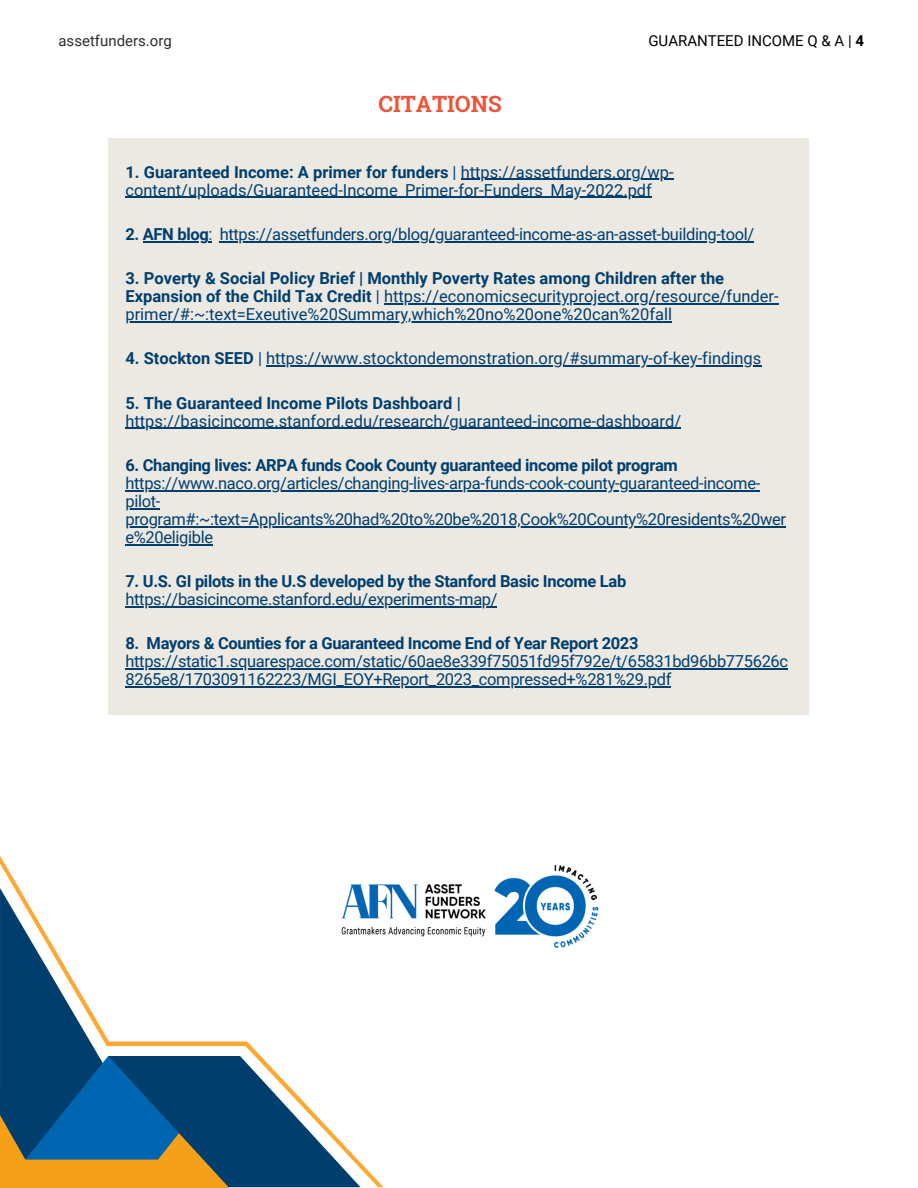
<style>
.page{position:relative;width:918px;height:1188px;background:#fff}
.page>*{position:absolute;margin:0;border:0;box-sizing:border-box;transform-origin:0 0}
.t1{font:700 22.5px "Roboto Slab";color:#ec553a}
.t2{font:16.5px/18px "Roboto";color:#003e6e}
.t3{font:16.5px/18px "Roboto";letter-spacing:-.02em;color:#003e6e}
.t4{font:700 16.5px "Roboto";letter-spacing:-.02em;color:#003e6e}
.t5{font:700 16.5px "Roboto";color:#003e6e}
.t6{font:15px "Roboto";color:#000}
.t7{font:15px "Roboto";color:#2e2d2c}
.s1{font-weight:700}
</style>
<div class="page">
<svg style="left:0;top:888px;width:361px;height:299px"></svg>
<img style="left:291px;top:865px;width:308px;height:147px">
<div style="left:109px;top:138px;width:700px;height:577px;background:#ece9e3"></div>
<hr style="left:461px;top:179px;width:213px;height:1px;background:#003e6e">
<hr style="left:125px;top:197px;width:527px;height:1px;background:#003e6e">
<hr style="left:384px;top:303px;width:395px;height:1px;background:#003e6e">
<hr style="left:125px;top:321px;width:547px;height:1px;background:#003e6e">
<hr style="left:266px;top:366px;width:495px;height:1px;background:#003e6e">
<hr style="left:125px;top:490px;width:635px;height:1px;background:#003e6e">
<hr style="left:125px;top:508px;width:35px;height:1px;background:#003e6e">
<hr style="left:125px;top:526px;width:661px;height:1px;background:#003e6e">
<hr style="left:125px;top:544px;width:88px;height:1px;background:#003e6e">
<hr style="left:125px;top:606px;width:372px;height:1px;background:#003e6e">
<hr style="left:143px;top:241px;width:34px;height:1px;background:#003e6e">
<hr style="left:177px;top:241px;width:31px;height:1px;background:#003e6e">
<hr style="left:220px;top:241px;width:534px;height:1px;background:#003e6e">
<hr style="left:125px;top:428px;width:556px;height:1px;background:#003e6e">
<hr style="left:125px;top:669px;width:663px;height:1px;background:#003e6e">
<hr style="left:125px;top:687px;width:546px;height:1px;background:#003e6e">
<p class="t7" style="left:58px;top:32px;width:115px">assetfunders.org</p>
<p class="t6" style="left:648px;top:32px;width:217px">GUARANTEED INCOME Q &amp; A | <span class="s1">4</span></p>
<h1 class="t1" style="left:378px;top:88px;width:125px">CITATIONS</h1>
<p class="t2" style="left:125px;top:163px;width:550px"><span class="s1">1. Guaranteed Income: A primer for funders</span> | https://assetfunders.org/wp&shy;content/uploads/Guaranteed-Income_Primer-for-Funders_May-2022.pdf</p>
<p class="t3" style="left:125px;top:225px;width:630px"><span class="s1">2. AFN blog</span>: https://assetfunders.org/blog/guaranteed-income-as-an-asset-building-tool/</p>
<p class="t2" style="left:125px;top:270px;width:655px"><span class="s1">3. Poverty &amp; Social Policy Brief | Monthly Poverty Rates among Children after the<br>Expansion of the Child Tax Credit</span> | https://economicsecurityproject.org/resource/funder&shy;primer/#:~:text=Exeutive%20Summary,which%20no%20one%20can%20fall</p>
<p class="t2" style="left:125px;top:350px;width:637px"><span class="s1">4. Stockton SEED</span> | https://www.stocktondemonstration.org/#summary-of-key-findings</p>
<p class="t5" style="left:125px;top:393px;width:337px">5. The Guaranteed Income Pilots Dashboard |</p>
<p class="t2" style="left:125px;top:412px;width:557px">https://basicincome.stanford.edu/research/guaranteed-income-dashboard/</p>
<p class="t4" style="left:125px;top:456px;width:554px">6. Changing lives: ARPA funds Cook County guaranteed income pilot program</p>
<p class="t3" style="left:125px;top:474px;width:662px">https://www.naco.org/articles/changing-lives-arpa-funds-cook-county-guaranteed-income&shy;pilot&shy;program#:~:text=Applicants%20had%20to%20be%2018,Cook%20County%20residents%20wer e%20eligible</p>
<p class="t4" style="left:125px;top:572px;width:502px">7. U.S. GI pilots in the U.S developed by the Stanford Basic Income Lab</p>
<p class="t3" style="left:125px;top:591px;width:374px">https://basicincome.stanford.edu/experiments-map/</p>
<p class="t4" style="left:125px;top:634px;width:515px">8. Mayors &amp; Counties for a Guaranteed Income End of Year Report 2023</p>
<p class="t3" style="left:125px;top:653px;width:664px">https://static1.squarespace.com/static/60ae8e339f75051fd95f792e/t/65831bd96bb775626c<br>8265e8/1703091162223/MGI_EOY+Report_2023_compressed+%281%29.pdf</p>
</div>
